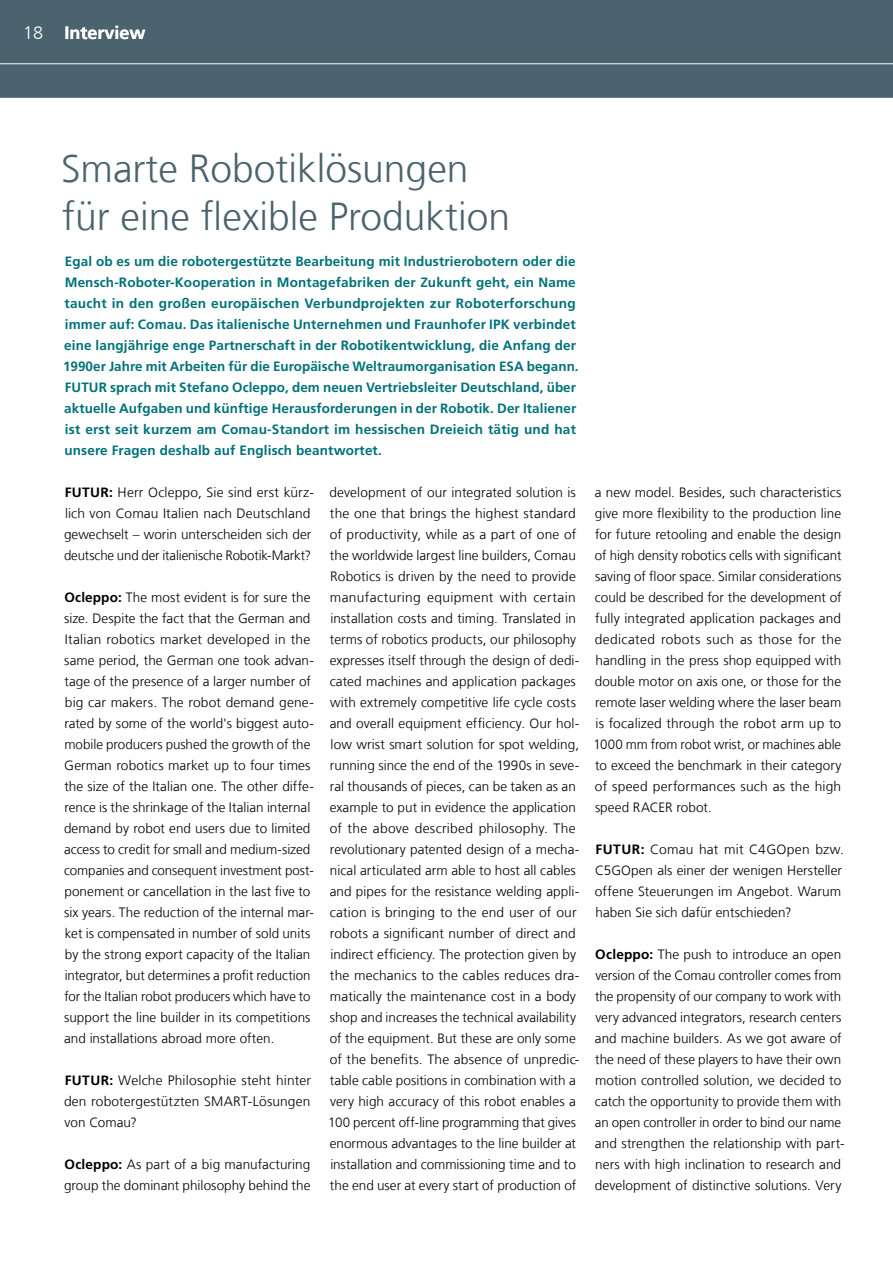
<style>
.page{position:relative;width:893px;height:1263px;background:#fff}
.page>*{position:absolute;margin:0;border:0;box-sizing:border-box;transform-origin:0 0}
.t1{font:300 39px/48px "Frutiger LT Com";color:#4b636e}
.t2{font:700 18px "Frutiger LT Com";color:#fff}
.t3{font:300 13.5px/21px "Frutiger LT Com";letter-spacing:.005em;color:#000}
.t4{font:700 13.5px/21px "Frutiger LT Com";letter-spacing:.01em;color:#007279}
.s1{font-weight:300}
.s2{font-weight:700}
</style>
<div class="page">
<div style="left:0;top:0;width:893px;height:98px;background:#4b636e"></div>
<hr style="left:0;top:63px;width:893px;height:1px;background:#fff">
<h2 class="t2" style="left:23px;top:22px;width:124px"><span class="s1">18</span> Interview</h2>
<h1 class="t1" style="left:61px;top:145px;width:450px">Smarte Robotiklösungen für eine flexible Produktion</h1>
<p class="t4" style="left:63px;top:251px;width:517px">Egal ob es um die robotergestützte Bearbeitung mit Industrierobotern oder die Mensch-Roboter-Kooperation in Montagefabriken der Zukunft geht, ein Name taucht in den großen europäischen Verbundprojekten zur Roboterforschung immer auf: Comau. Das italienische Unternehmen und Fraunhofer IPK verbindet eine langjährige enge Partnerschaft in der Robotikentwicklung, die Anfang der 1990er Jahre mit Arbeiten für die Europäische Weltraumorganisation ESA begann.<br>FUTUR sprach mit Stefano Ocleppo, dem neuen Vertriebsleiter Deutschland, über aktuelle Aufgaben und künftige Herausforderungen in der Robotik. Der Italiener ist erst seit kurzem am Comau-Standort im hessischen Dreieich tätig und hat unsere Fragen deshalb auf Englisch beantwortet.</p>
<p class="t3" style="left:64px;top:482px;width:251px"><span class="s2">FUTUR:</span> Herr Ocleppo, Sie sind erst kürz&shy;lich von Comau Italien nach Deutschland gewechselt – worin unterscheiden sich der deutsche und der italienische Robotik-Markt?</p>
<p class="t3" style="left:64px;top:587px;width:251px"><span class="s2">Ocleppo:</span> The most evident is for sure the size. Despite the fact that the German and Italian robotics market developed in the same period, the German one took advan&shy;tage of the presence of a larger number of big car makers. The robot demand gene&shy;rated by some of the world's biggest auto&shy;mobile producers pushed the growth of the German robotics market up to four times the size of the Italian one. The other diffe&shy;rence is the shrinkage of the Italian internal demand by robot end users due to limited access to credit for small and medium-sized companies and consequent investment post&shy;ponement or cancellation in the last five to six years. The reduction of the internal mar&shy;ket is compensated in number of sold units by the strong export capacity of the Italian integrator, but determines a profit reduction for the Italian robot producers which have to support the line builder in its competitions and installations abroad more often.</p>
<p class="t3" style="left:64px;top:1070px;width:249px;text-align:justify"><span class="s2">FUTUR:</span> Welche Philosophie steht hinter den robotergestützten SMART-Lösungen von Comau?</p>
<p class="t3" style="left:64px;top:1154px;width:248px"><span class="s2">Ocleppo:</span> As part of a big manufacturing group the dominant philosophy behind the</p>
<p class="t3" style="left:328px;top:482px;width:252px">development of our integrated solution is the one that brings the highest standard of productivity, while as a part of one of the worldwide largest line builders, Comau Robotics is driven by the need to provide manufacturing equipment with certain installation costs and timing. Translated in terms of robotics products, our philosophy expresses itself through the design of dedi&shy;cated machines and application packages with extremely competitive life cycle costs and overall equipment efficiency. Our hol&shy;low wrist smart solution for spot welding, running since the end of the 1990s in seve&shy;ral thousands of pieces, can be taken as an example to put in evidence the application of the above described philosophy. The revolutionary patented design of a mecha&shy;nical articulated arm able to host all cables and pipes for the resistance welding appli&shy;cation is bringing to the end user of our robots a significant number of direct and indirect efficiency. The protection given by the mechanics to the cables reduces dra&shy;matically the maintenance cost in a body shop and increases the technical availability of the equipment. But these are only some of the benefits. The absence of unpredic&shy;table cable positions in combination with a very high accuracy of this robot enables a 100 percent off-line programming that gives enormous advantages to the line builder at installation and commissioning time and to the end user at every start of production of</p>
<p class="t3" style="left:593px;top:482px;width:250px;text-align:justify">a new model. Besides, such characteristics give more flexibility to the production line for future retooling and enable the design of high density robotics cells with significant saving of floor space. Similar considerations could be described for the development of fully integrated application packages and dedicated robots such as those for the handling in the press shop equipped with double motor on axis one, or those for the remote laser welding where the laser beam is focalized through the robot arm up to 1000 mm from robot wrist, or machines able to exceed the benchmark in their category of speed performances such as the high speed RACER robot.</p>
<p class="t3" style="left:595px;top:839px;width:251px"><span class="s2">FUTUR:</span> Comau hat mit C4GOpen bzw.<br>C5GOpen als einer der wenigen Hersteller offene Steuerungen im Angebot. Warum haben Sie sich dafür entschieden?</p>
<p class="t3" style="left:595px;top:944px;width:251px"><span class="s2">Ocleppo:</span> The push to introduce an open version of the Comau controller comes from the propensity of our company to work with very advanced integrators, research centers and machine builders. As we got aware of the need of these players to have their own motion controlled solution, we decided to catch the opportunity to provide them with an open controller in order to bind our name and strengthen the relationship with part&shy;ners with high inclination to research and development of distinctive solutions. Very</p>
</div>
